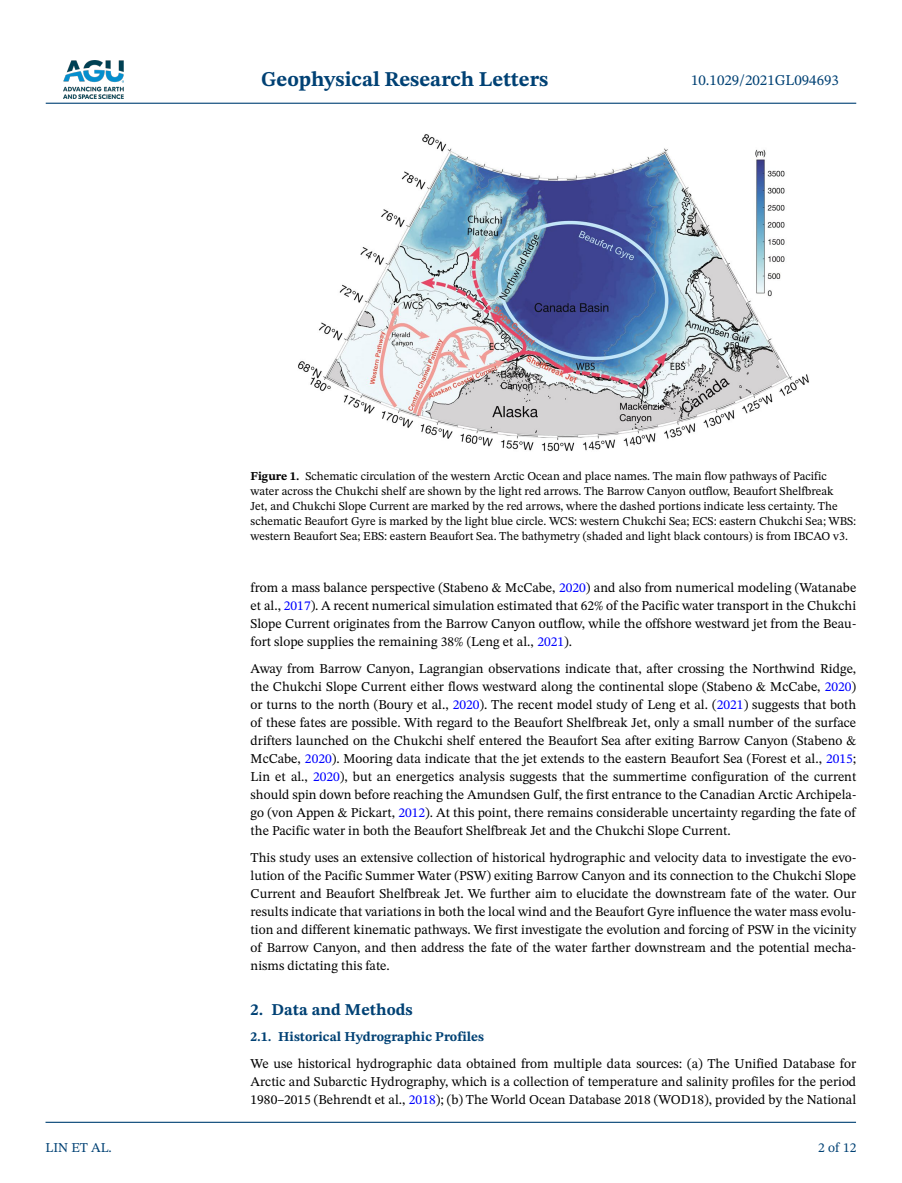
<style>
.page{position:relative;width:902px;height:1183px;background:#fff}
.page>*{position:absolute;margin:0;border:0;box-sizing:border-box;transform-origin:0 0}
.t1{font:700 21px "STIX Two Text";color:#004174}
.t2{font:700 16.5px "STIX Two Text";color:#004174}
.t3{font:15px "STIX Two Text";color:#004174}
.t4{font:13.5px/18px "STIX Two Text";color:#000;text-align:justify}
.t5{font:700 13.5px "STIX Two Text";color:#004174}
.t6{font:13.5px "STIX Two Text";color:#004174}
.t7{font:12px/15px "STIX Two Text";color:#000}
.s1{font-weight:700}
.s2{color:#00f}
</style>
<div class="page">
<img style="left:63px;top:60px;width:60px;height:39px">
<hr style="left:46px;top:103px;width:810px;height:1px;background:#004174">
<hr style="left:45px;top:1121px;width:810px;height:1px;background:#004174">
<img style="left:298px;top:134px;width:511px;height:317px">
<h1 class="t1" style="left:261px;top:64px;width:289px">Geophysical Research Letters</h1>
<p class="t3" style="left:691px;top:69px;width:149px">10.1029/2021GL094693</p>
<p class="t6" style="left:45px;top:1137px;width:68px">LIN ET AL.</p>
<p class="t7" style="left:250px;top:468px;width:607px"><span class="s1">Figure 1.</span> Schematic circulation of the western Arctic Ocean and place names. The main flow pathways of Pacific water across the Chukchi shelf are shown by the light red arrows. The Barrow Canyon outflow, Beaufort Shelfbreak<br>Jet, and Chukchi Slope Current are marked by the red arrows, where the dashed portions indicate less certainty. The schematic Beaufort Gyre is marked by the light blue circle. WCS: western Chukchi Sea; ECS: eastern Chukchi Sea; WBS: western Beaufort Sea; EBS: eastern Beaufort Sea. The bathymetry (shaded and light black contours) is from IBCAO v3.</p>
<p class="t4" style="left:250px;top:578px;width:607px">from a mass balance perspective (Stabeno &amp; McCabe, <span class="s2">2020</span>) and also from numerical modeling (Watanabe et al., <span class="s2">2017</span>). A recent numerical simulation estimated that 62% of the Pacific water transport in the Chukchi Slope Current originates from the Barrow Canyon outflow, while the offshore westward jet from the Beau&shy;fort slope supplies the remaining 38% (Leng et al., <span class="s2">2021</span>).</p>
<p class="t4" style="left:250px;top:659px;width:607px">Away from Barrow Canyon, Lagrangian observations indicate that, after crossing the Northwind Ridge, the Chukchi Slope Current either flows westward along the continental slope (Stabeno &amp; McCabe, <span class="s2">2020</span>) or turns to the north (Boury et al., <span class="s2">2020</span>). The recent model study of Leng et al. (<span class="s2">2021</span>) suggests that both of these fates are possible. With regard to the Beaufort Shelfbreak Jet, only a small number of the surface drifters launched on the Chukchi shelf entered the Beaufort Sea after exiting Barrow Canyon (Stabeno &amp; McCabe, <span class="s2">2020</span>). Mooring data indicate that the jet extends to the eastern Beaufort Sea (Forest et al., <span class="s2">2015</span>; Lin et al., <span class="s2">2020</span>), but an energetics analysis suggests that the summertime configuration of the current should spin down before reaching the Amundsen Gulf, the first entrance to the Canadian Arctic Archipela&shy;go (von Appen &amp; Pickart, <span class="s2">2012</span>). At this point, there remains considerable uncertainty regarding the fate of the Pacific water in both the Beaufort Shelfbreak Jet and the Chukchi Slope Current.</p>
<p class="t4" style="left:250px;top:848px;width:607px">This study uses an extensive collection of historical hydrographic and velocity data to investigate the evo&shy;lution of the Pacific Summer Water (PSW) exiting Barrow Canyon and its connection to the Chukchi Slope Current and Beaufort Shelfbreak Jet. We further aim to elucidate the downstream fate of the water. Our results indicate that variations in both the local wind and the Beaufort Gyre influence the water mass evolu&shy;tion and different kinematic pathways. We first investigate the evolution and forcing of PSW in the vicinity of Barrow Canyon, and then address the fate of the water farther downstream and the potential mecha&shy;nisms dictating this fate.</p>
<p class="t2" style="left:250px;top:997px;width:164px">2. Data and Methods</p>
<p class="t5" style="left:250px;top:1026px;width:235px">2.1. Historical Hydrographic Profiles</p>
<p class="t4" style="left:250px;top:1054px;width:607px">We use historical hydrographic data obtained from multiple data sources: (a) The Unified Database for Arctic and Subarctic Hydrography, which is a collection of temperature and salinity profiles for the period 1980–2015 (Behrendt et al., <span class="s2">2018</span>); (b) The World Ocean Database 2018 (WOD18), provided by the National</p>
<p class="t6" style="left:818px;top:1137px;width:40px">2 of 12</p>
</div>
